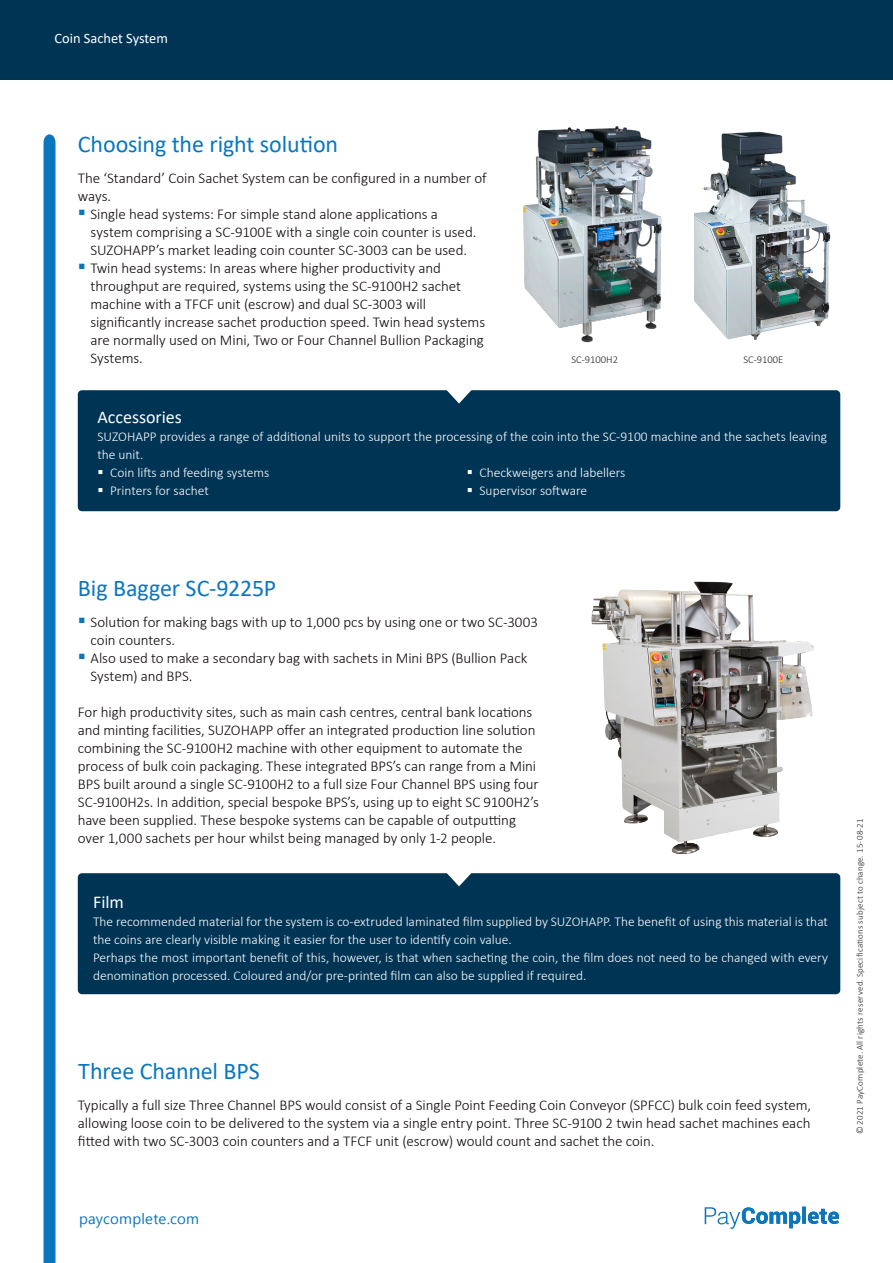
<style>
.page{position:relative;width:893px;height:1263px;background:#fff}
.page>*{position:absolute;margin:0;border:0;box-sizing:border-box;transform-origin:0 0}
.t1{font:24px "Calibri";letter-spacing:-.005em;color:#0c76bd}
.Descrizione{font:18px "Calibri";color:#fff}
.t2{font:300 15px/18px "Calibri";letter-spacing:-.005em;color:#0e0608}
.t3{font:15px "Leelawadee UI";letter-spacing:.015em;color:#0c76bd}
.t4{font:14.4px "Calibri";color:#fff}
.Descrizione-2{font:300 13.5px/18px "Calibri";color:#fff}
.t5{font:300 10.5px "Calibri";color:#231f20}
.t6{font:300 9px "Calibri";letter-spacing:.02em;color:#231f20}
</style>
<div class="page">
<div style="left:44px;top:134px;width:11px;height:1129px;background:#0c76bd"></div>
<svg style="left:705px;top:1206px;width:134px;height:23px"></svg>
<div style="left:0;top:0;width:893px;height:79px;background:#003455"></div>
<img style="left:523px;top:126px;width:139px;height:217px">
<img style="left:694px;top:131px;width:137px;height:209px">
<div style="left:78px;top:390px;width:762px;height:121px;background:#003455;border-radius:4px"></div>
<svg style="left:445px;top:390px;width:28px;height:13px"></svg>
<img style="left:591px;top:581px;width:223px;height:273px">
<div style="left:78px;top:873px;width:762px;height:121px;background:#003455;border-radius:4px"></div>
<svg style="left:445px;top:873px;width:28px;height:13px"></svg>
<p class="t4" style="left:55px;top:28px;width:115px">Coin Sachet System</p>
<p class="t1" style="left:78px;top:128px;width:262px">Choosing the right solution</p>
<p class="t2" style="left:78px;top:169px;width:410px">The ‘Standard’ Coin Sachet System can be configured in a number of ways.</p>
<p class="t2" style="left:91px;top:205px;width:387px">Single head systems: For simple stand alone applications a system comprising a SC-9100E with a single coin counter is used.<br>SUZOHAPP’s market leading coin counter SC-3003 can be used.</p>
<p class="t2" style="left:91px;top:259px;width:396px">Twin head systems: In areas where higher productivity and throughput are required, systems using the SC-9100H2 sachet machine with a TFCF unit (escrow) and dual SC-3003 will significantly increase sachet production speed. Twin head systems are normally used on Mini, Two or Four Channel Bullion Packaging Systems.</p>
<p class="t5" style="left:571px;top:353px;width:48px">SC-9100H2</p>
<p class="t5" style="left:743px;top:353px;width:42px">SC-9100E</p>
<p class="Descrizione" style="left:97px;top:404px;width:86px">Accessories</p>
<p class="Descrizione-2" style="left:97px;top:427px;width:731px">SUZOHAPP provides a range of additional units to support the processing of the coin into the SC-9100 machine and the sachets leaving the unit.</p>
<p class="Descrizione-2" style="left:110px;top:463px;width:161px">Coin lifts and feeding systems</p>
<p class="Descrizione-2" style="left:110px;top:481px;width:100px">Printers for sachet</p>
<p class="Descrizione-2" style="left:479px;top:463px;width:147px">Checkweigers and labellers</p>
<p class="Descrizione-2" style="left:479px;top:481px;width:109px">Supervisor software</p>
<p class="t1" style="left:78px;top:572px;width:200px">Big Bagger SC-9225P</p>
<p class="t2" style="left:91px;top:613px;width:449px">Solution for making bags with up to 1,000 pcs by using one or two SC-3003 coin counters.</p>
<p class="t2" style="left:91px;top:649px;width:438px">Also used to make a secondary bag with sachets in Mini BPS (Bullion Pack<br>System) and BPS.</p>
<p class="t2" style="left:78px;top:703px;width:463px">For high productivity sites, such as main cash centres, central bank locations and minting facilities, SUZOHAPP offer an integrated production line solution combining the SC-9100H2 machine with other equipment to automate the process of bulk coin packaging. These integrated BPS’s can range from a Mini BPS built around a single SC-9100H2 to a full size Four Channel BPS using four SC-9100H2s. In addition, special bespoke BPS’s, using up to eight SC 9100H2’s have been supplied. These bespoke systems can be capable of outputting over 1,000 sachets per hour whilst being managed by only 1-2 people.</p>
<p class="Descrizione" style="left:93px;top:889px;width:32px">Film</p>
<p class="Descrizione-2" style="left:93px;top:912px;width:736px">The recommended material for the system is co-extruded laminated film supplied by SUZOHAPP. The benefit of using this material is that the coins are clearly visible making it easier for the user to identify coin value.</p>
<p class="Descrizione-2" style="left:93px;top:948px;width:736px">Perhaps the most important benefit of this, however, is that when sacheting the coin, the film does not need to be changed with every denomination processed. Coloured and/or pre-printed film can also be supplied if required.</p>
<p class="t1" style="left:78px;top:1054px;width:183px">Three Channel BPS</p>
<p class="t2" style="left:78px;top:1095px;width:735px;text-align:justify">Typically a full size Three Channel BPS would consist of a Single Point Feeding Coin Conveyor (SPFCC) bulk coin feed system, allowing loose coin to be delivered to the system via a single entry point. Three SC-9100 2 twin head sachet machines each fitted with two SC-3003 coin counters and a TFCF unit (escrow) would count and sachet the coin.</p>
<p class="t3" style="left:79px;top:1208px;width:121px">paycomplete.com</p>
<p class="t6" style="left:854px;top:1134px;width:317px;rotate:-90deg">© 2021 PayComplete. All rights reserved. Specifications subject to change. 15-08-21</p>
</div>
